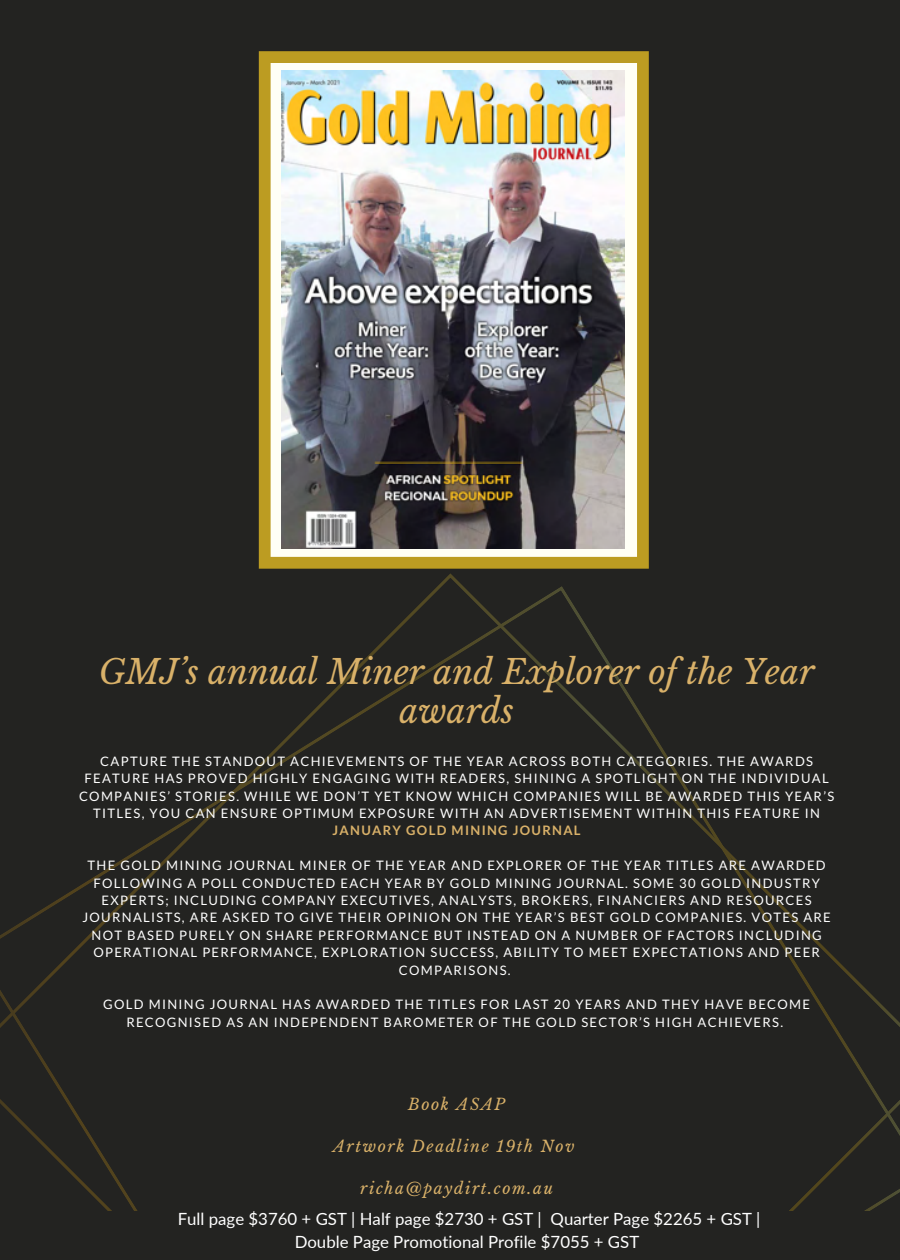
<style>
.page{position:relative;width:900px;height:1260px;background:#232321}
.page>*{position:absolute;margin:0;border:0;box-sizing:border-box;transform-origin:0 0}
.t1{font:italic 33.25px/39.2px "Libre Baskerville";color:#d9b169;text-align:center}
.t2{font:16.75px "Lato";color:#fff}
.t3{font:italic 15.75px "Libre Baskerville";letter-spacing:.1em;color:#d9b169}
.t4{font:13px/17.5px "Lato";letter-spacing:.1em;color:#fff;text-align:center}
.s1{font-weight:700;color:#d9b169}
</style>
<div class="page">
<svg style="left:259px;top:51px;width:390px;height:518px;background:#d6c57e"></svg>
<img style="left:281px;top:70px;width:343px;height:478px">
<p class="t1" style="left:99px;top:652px;width:717px">GMJ’s annual Miner and Explorer of the Year awards</p>
<p class="t4" style="left:79px;top:752px;width:757px">CAPTURE THE STANDOUT ACHIEVEMENTS OF THE YEAR ACROSS BOTH CATEGORIES. THE AWARDS FEATURE HAS PROVED HIGHLY ENGAGING WITH READERS, SHINING A SPOTLIGHT ON THE INDIVIDUAL COMPANIES’ STORIES. WHILE WE DON’T YET KNOW WHICH COMPANIES WILL BE AWARDED THIS YEAR’S TITLES, YOU CAN ENSURE OPTIMUM EXPOSURE WITH AN ADVERTISEMENT WITHIN THIS FEATURE IN <span class="s1">JANUARY GOLD MINING JOURNAL</span></p>
<p class="t4" style="left:82px;top:856px;width:750px">THE GOLD MINING JOURNAL MINER OF THE YEAR AND EXPLORER OF THE YEAR TITLES ARE AWARDED FOLLOWING A POLL CONDUCTED EACH YEAR BY GOLD MINING JOURNAL. SOME 30 GOLD INDUSTRY EXPERTS; INCLUDING COMPANY EXECUTIVES, ANALYSTS, BROKERS, FINANCIERS AND RESOURCES JOURNALISTS, ARE ASKED TO GIVE THEIR OPINION ON THE YEAR’S BEST GOLD COMPANIES. VOTES ARE NOT BASED PURELY ON SHARE PERFORMANCE BUT INSTEAD ON A NUMBER OF FACTORS INCLUDING OPERATIONAL PERFORMANCE, EXPLORATION SUCCESS, ABILITY TO MEET EXPECTATIONS AND PEER COMPARISONS.</p>
<p class="t4" style="left:103px;top:996px;width:708px">GOLD MINING JOURNAL HAS AWARDED THE TITLES FOR LAST 20 YEARS AND THEY HAVE BECOME<br>RECOGNISED AS AN INDEPENDENT BAROMETER OF THE GOLD SECTOR’S HIGH ACHIEVERS.</p>
<p class="t3" style="left:408px;top:1094px;width:98px">Book ASAP</p>
<p class="t3" style="left:333px;top:1136px;width:243px">Artwork Deadline 19th Nov</p>
<p class="t3" style="left:360px;top:1178px;width:194px">richa@paydirt.com.au</p>
<p class="t2" style="left:178px;top:1209px;width:584px">Full page $3760 + GST | Half page $2730 + GST | Quarter Page $2265 + GST |</p>
<p class="t2" style="left:295px;top:1231px;width:346px">Double Page Promotional Profile $7055 + GST</p>
</div>
